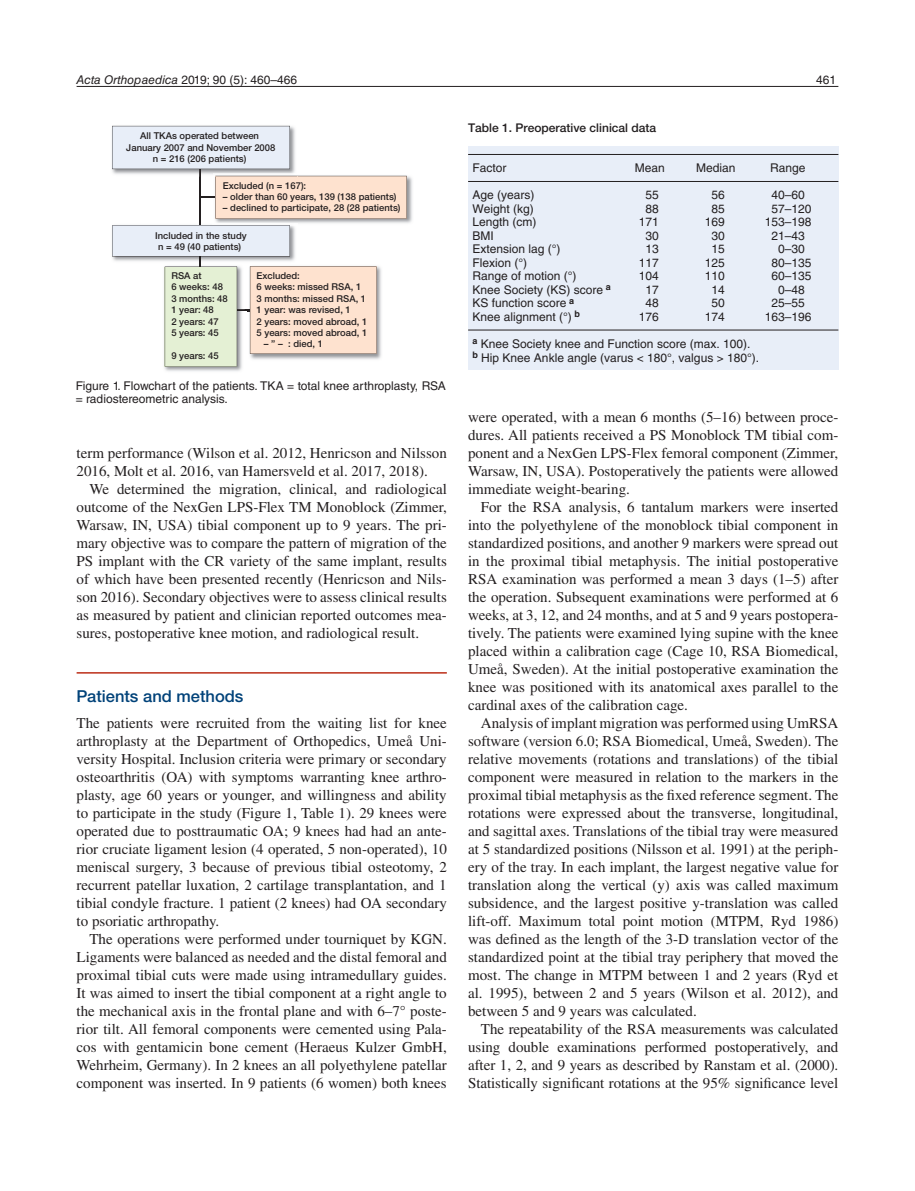
<style>
.page{position:relative;width:915px;height:1191px;background:#fff}
.page>*{position:absolute;margin:0;border:0;box-sizing:border-box;transform-origin:0 0}
.t1{font:500 16.5px "Helvetica Neue LTW1 G";color:#004279}
.t2{font:15px/18px "Times LT Std";color:#231f20;text-align:justify}
.t3{font:12px/13.5px "Helvetica LT Std";color:#231f20}
.t4{font:500 12px "Helvetica Neue LTW1 G";color:#231f20}
.t5{font:500 9.45px/11.4px "Helvetica Neue LTW1 G";color:#231f20;text-align:center}
.s1{font-style:italic}
</style>
<div class="page">
<hr style="left:77px;top:86px;width:761px;height:1px;background:#231f20">
<hr style="left:77px;top:672px;width:369px;height:1px;background:#bc2e18">
<hr style="left:199px;top:162px;width:2px;height:123px;background:#231f20">
<img style="left:376px;top:266px;width:5px;height:94px">
<img style="left:164px;top:266px;width:78px;height:105px">
<svg style="left:165px;top:266px;width:211px;height:100px;background:#efe4d1"></svg>
<img style="left:215px;top:175px;width:197px;height:48px">
<svg style="left:112px;top:126px;width:294px;height:92px"></svg>
<img style="left:112px;top:226px;width:183px;height:35px">
<div style="left:112px;top:225px;width:178px;height:31px;background:#e8eef8"></div>
<div style="left:468px;top:147px;width:370px;height:223px;background:#e8eef8"></div>
<hr style="left:468px;top:154px;width:370px;height:1px;background:#231f20">
<hr style="left:468px;top:181px;width:370px;height:1px;background:#231f20">
<hr style="left:468px;top:330px;width:370px;height:1px;background:#231f20">
<p class="t3" style="left:77px;top:73px;width:222px"><span class="s1">Acta Orthopaedica</span> 2019; 90 (5): 460–466</p>
<p class="t3" style="left:816px;top:73px;width:22px">461</p>
<p class="t5" style="left:126px;top:130px;width:150px">All TKAs operated between<br>January 2007 and November 2008 n = 216 (206 patients)</p>
<p class="t5" style="left:223px;top:180px;width:85px">Excluded (n = 167):</p>
<p class="t5" style="left:223px;top:191px;width:175px">– older than 60 years, 139 (138 patients)</p>
<p class="t5" style="left:223px;top:202px;width:179px">– declined to participate, 28 (28 patients)</p>
<p class="t5" style="left:155px;top:230px;width:93px">Included in the study n = 49 (40 patients)</p>
<p class="t5" style="left:171px;top:270px;width:32px">RSA at</p>
<p class="t5" style="left:256px;top:270px;width:45px">Excluded:</p>
<p class="t5" style="left:171px;top:281px;width:53px">6 weeks: 48</p>
<p class="t5" style="left:256px;top:281px;width:106px">6 weeks: missed RSA, 1</p>
<p class="t5" style="left:171px;top:293px;width:58px">3 months: 48</p>
<p class="t5" style="left:256px;top:293px;width:111px">3 months: missed RSA, 1</p>
<p class="t5" style="left:171px;top:304px;width:44px">1 year: 48</p>
<p class="t5" style="left:256px;top:304px;width:96px">1 year: was revised, 1</p>
<p class="t5" style="left:171px;top:315px;width:49px">2 years: 47</p>
<p class="t5" style="left:256px;top:315px;width:112px">2 years: moved abroad, 1</p>
<p class="t5" style="left:171px;top:327px;width:49px">5 years: 45</p>
<p class="t5" style="left:256px;top:327px;width:112px">5 years: moved abroad, 1</p>
<p class="t5" style="left:264px;top:338px;width:61px">– ” – : died, 1</p>
<p class="t5" style="left:171px;top:349px;width:49px">9 years: 45</p>
<p class="t3" style="left:76px;top:379px;width:371px">Figure 1. Flowchart of the patients. TKA = total knee arthroplasty, RSA = radiostereometric analysis.</p>
<p class="t2" style="left:77px;top:443px;width:371px">term performance (Wilson et al. 2012, Henricson and Nilsson<br>2016, Molt et al. 2016, van Hamersveld et al. 2017, 2018).</p>
<p class="t2" style="left:77px;top:479px;width:371px;text-indent:13px">We determined the migration, clinical, and radiological outcome of the NexGen LPS-Flex TM Monoblock (Zimmer, Warsaw, IN, USA) tibial component up to 9 years. The pri&shy;mary objective was to compare the pattern of migration of the PS implant with the CR variety of the same implant, results of which have been presented recently (Henricson and Nils&shy;son 2016). Secondary objectives were to assess clinical results as measured by patient and clinician reported outcomes mea&shy;sures, postoperative knee motion, and radiological result.</p>
<p class="t1" style="left:77px;top:686px;width:168px">Patients and methods</p>
<p class="t2" style="left:77px;top:713px;width:371px">The patients were recruited from the waiting list for knee arthroplasty at the Department of Orthopedics, Umeå Uni&shy;versity Hospital. Inclusion criteria were primary or secondary osteoarthritis (OA) with symptoms warranting knee arthro&shy;plasty, age 60 years or younger, and willingness and ability to participate in the study (Figure 1, Table 1). 29 knees were operated due to posttraumatic OA; 9 knees had had an ante&shy;rior cruciate ligament lesion (4 operated, 5 non-operated), 10 meniscal surgery, 3 because of previous tibial osteotomy, 2 recurrent patellar luxation, 2 cartilage transplantation, and 1 tibial condyle fracture. 1 patient (2 knees) had OA secondary to psoriatic arthropathy.</p>
<p class="t2" style="left:77px;top:929px;width:371px;text-indent:13px">The operations were performed under tourniquet by KGN.<br>Ligaments were balanced as needed and the distal femoral and proximal tibial cuts were made using intramedullary guides.<br>It was aimed to insert the tibial component at a right angle to the mechanical axis in the frontal plane and with 6–7° poste&shy;rior tilt. All femoral components were cemented using Pala&shy;cos with gentamicin bone cement (Heraeus Kulzer GmbH, Wehrheim, Germany). In 2 knees an all polyethylene patellar component was inserted. In 9 patients (6 women) both knees</p>
<p class="t4" style="left:468px;top:120px;width:189px">Table 1. Preoperative clinical data</p>
<p class="t3" style="left:472px;top:161px;width:36px">Factor</p>
<p class="t3" style="left:634px;top:161px;width:32px">Mean</p>
<p class="t3" style="left:696px;top:161px;width:41px">Median</p>
<p class="t3" style="left:770px;top:161px;width:37px">Range</p>
<p class="t3" style="left:472px;top:188px;width:64px">Age (years)</p>
<p class="t3" style="left:645px;top:188px;width:15px">55</p>
<p class="t3" style="left:711px;top:188px;width:15px">56</p>
<p class="t3" style="left:771px;top:188px;width:35px">40–60</p>
<p class="t3" style="left:472px;top:202px;width:63px">Weight (kg)</p>
<p class="t3" style="left:645px;top:202px;width:15px">88</p>
<p class="t3" style="left:711px;top:202px;width:15px">85</p>
<p class="t3" style="left:771px;top:202px;width:42px">57–120</p>
<p class="t3" style="left:472px;top:215px;width:66px">Length (cm)</p>
<p class="t3" style="left:638px;top:215px;width:22px">171</p>
<p class="t3" style="left:704px;top:215px;width:22px">169</p>
<p class="t3" style="left:764px;top:215px;width:48px">153–198</p>
<p class="t3" style="left:472px;top:229px;width:23px">BMI</p>
<p class="t3" style="left:645px;top:229px;width:15px">30</p>
<p class="t3" style="left:711px;top:229px;width:15px">30</p>
<p class="t3" style="left:771px;top:229px;width:35px">21–43</p>
<p class="t3" style="left:472px;top:242px;width:90px">Extension lag (°)</p>
<p class="t3" style="left:645px;top:242px;width:15px">13</p>
<p class="t3" style="left:711px;top:242px;width:15px">15</p>
<p class="t3" style="left:778px;top:242px;width:28px">0–30</p>
<p class="t3" style="left:472px;top:256px;width:56px">Flexion (°)</p>
<p class="t3" style="left:638px;top:256px;width:22px">117</p>
<p class="t3" style="left:704px;top:256px;width:22px">125</p>
<p class="t3" style="left:771px;top:256px;width:42px">80–135</p>
<p class="t3" style="left:472px;top:269px;width:106px">Range of motion (°)</p>
<p class="t3" style="left:638px;top:269px;width:22px">104</p>
<p class="t3" style="left:704px;top:269px;width:22px">110</p>
<p class="t3" style="left:771px;top:269px;width:42px">60–135</p>
<p class="t3" style="left:472px;top:283px;width:140px">Knee Society (KS) score <sup>a</sup></p>
<p class="t3" style="left:645px;top:283px;width:15px">17</p>
<p class="t3" style="left:711px;top:283px;width:15px">14</p>
<p class="t3" style="left:778px;top:283px;width:28px">0–48</p>
<p class="t3" style="left:472px;top:296px;width:103px">KS function score <sup>a</sup></p>
<p class="t3" style="left:645px;top:296px;width:15px">48</p>
<p class="t3" style="left:711px;top:296px;width:15px">50</p>
<p class="t3" style="left:771px;top:296px;width:35px">25–55</p>
<p class="t3" style="left:472px;top:310px;width:109px">Knee alignment (°) <sup>b</sup></p>
<p class="t3" style="left:638px;top:310px;width:22px">176</p>
<p class="t3" style="left:704px;top:310px;width:22px">174</p>
<p class="t3" style="left:764px;top:310px;width:48px">163–196</p>
<p class="t3" style="left:472px;top:337px;width:288px"><sup>a</sup> Knee Society knee and Function score (max. 100).<br><sup>b</sup> Hip Knee Ankle angle (varus &lt; 180°, valgus &gt; 180°).</p>
<p class="t2" style="left:468px;top:407px;width:371px">were operated, with a mean 6 months (5–16) between proce&shy;dures. All patients received a PS Monoblock TM tibial com&shy;ponent and a NexGen LPS-Flex femoral component (Zimmer, Warsaw, IN, USA). Postoperatively the patients were allowed immediate weight-bearing.</p>
<p class="t2" style="left:468px;top:497px;width:371px;text-indent:13px">For the RSA analysis, 6 tantalum markers were inserted into the polyethylene of the monoblock tibial component in standardized positions, and another 9 markers were spread out in the proximal tibial metaphysis. The initial postoperative RSA examination was performed a mean 3 days (1–5) after the operation. Subsequent examinations were performed at 6 weeks, at 3, 12, and 24 months, and at 5 and 9 years postopera&shy;tively. The patients were examined lying supine with the knee placed within a calibration cage (Cage 10, RSA Biomedical, Umeå, Sweden). At the initial postoperative examination the knee was positioned with its anatomical axes parallel to the cardinal axes of the calibration cage.</p>
<p class="t2" style="left:468px;top:713px;width:371px;text-indent:13px">Analysis of implant migration was performed using UmRSA software (version 6.0; RSA Biomedical, Umeå, Sweden). The relative movements (rotations and translations) of the tibial component were measured in relation to the markers in the proximal tibial metaphysis as the fixed reference segment. The rotations were expressed about the transverse, longitudinal, and sagittal axes. Translations of the tibial tray were measured at 5 standardized positions (Nilsson et al. 1991) at the periph&shy;ery of the tray. In each implant, the largest negative value for translation along the vertical (y) axis was called maximum subsidence, and the largest positive y-translation was called lift-off. Maximum total point motion (MTPM, Ryd 1986) was defined as the length of the 3-D translation vector of the standardized point at the tibial tray periphery that moved the most. The change in MTPM between 1 and 2 years (Ryd et al. 1995), between 2 and 5 years (Wilson et al. 2012), and between 5 and 9 years was calculated.</p>
<p class="t2" style="left:468px;top:1019px;width:371px;text-indent:13px">The repeatability of the RSA measurements was calculated using double examinations performed postoperatively, and after 1, 2, and 9 years as described by Ranstam et al. (2000).<br>Statistically significant rotations at the 95% significance level</p>
</div>
